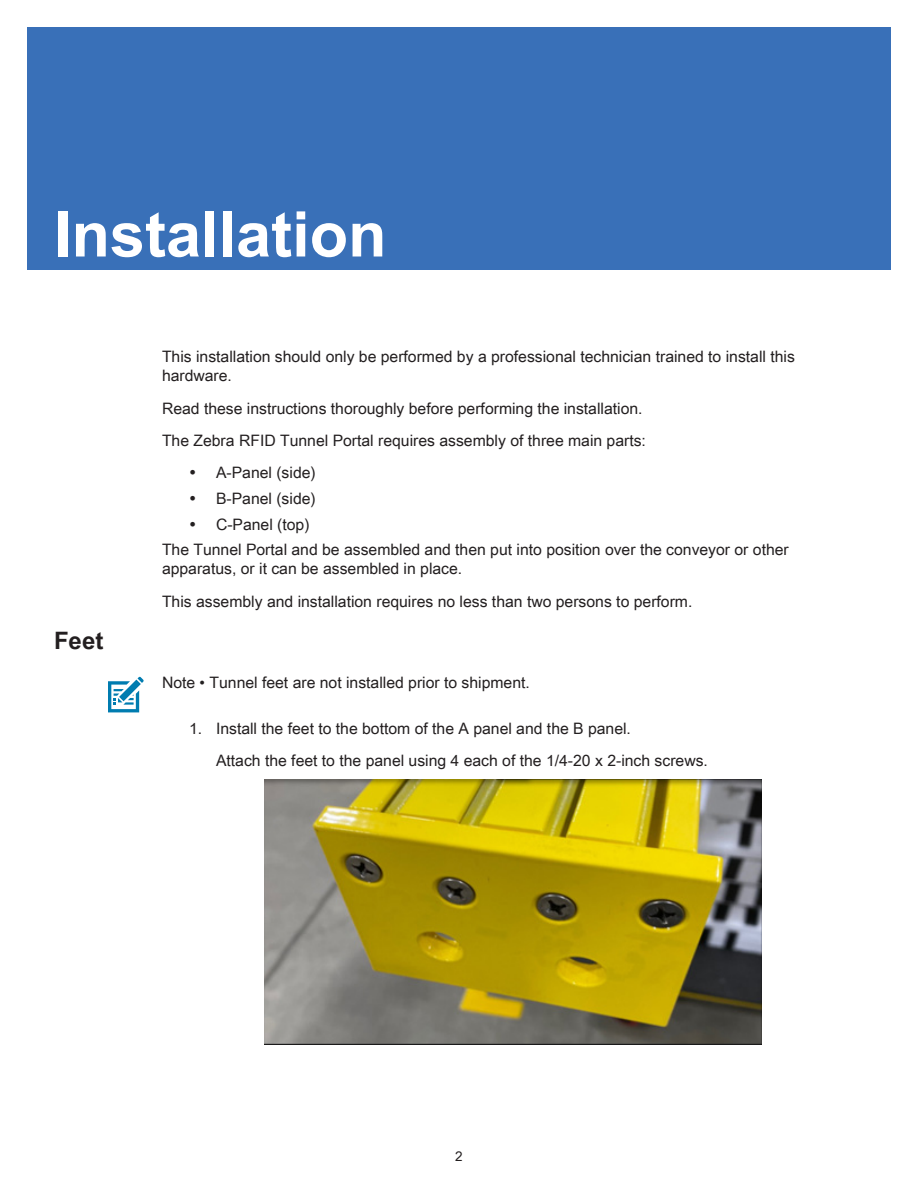
<style>
.page{position:relative;width:918px;height:1188px;background:#fff}
.page>*{position:absolute;margin:0;border:0;box-sizing:border-box;transform-origin:0 0}
.t1_ChapterTitle{font:700 63px "Arial Unicode MS";color:#fff}
._1_Heading1{font:700 24px "Arial Unicode MS";color:#231f20}
.b1_Body1{font:15.75px/18.9px "Arial Unicode MS";color:#231f20}
.b1_Body4{font:15.75px "Arial Unicode MS";color:#231f20}
.t1{font:13.5px "Arial Unicode MS";color:#231f20}
</style>
<div class="page">
<img style="left:264px;top:780px;width:498px;height:264px">
<svg style="left:108px;top:677px;width:36px;height:35px"></svg>
<div style="left:27px;top:27px;width:864px;height:243px;background:#3970b8"></div>
<p class="t1_ChapterTitle" style="left:54px;top:188px;width:334px">Installation</p>
<p class="_1_Heading1" style="left:54px;top:623px;width:51px">Feet</p>
<p class="b1_Body1" style="left:162px;top:347px;width:634px">This installation should only be performed by a professional technician trained to install this hardware.</p>
<p class="b1_Body1" style="left:162px;top:398px;width:482px">Read these instructions thoroughly before performing the installation.</p>
<p class="b1_Body1" style="left:162px;top:431px;width:486px">The Zebra RFID Tunnel Portal requires assembly of three main parts:</p>
<p class="b1_Body1" style="left:216px;top:463px;width:101px">A-Panel (side)</p>
<p class="b1_Body1" style="left:216px;top:489px;width:101px">B-Panel (side)</p>
<p class="b1_Body1" style="left:216px;top:514px;width:95px">C-Panel (top)</p>
<p class="b1_Body1" style="left:162px;top:540px;width:628px">The Tunnel Portal and be assembled and then put into position over the conveyor or other apparatus, or it can be assembled in place.</p>
<p class="b1_Body1" style="left:162px;top:591px;width:532px">This assembly and installation requires no less than two persons to perform.</p>
<p class="b1_Body1" style="left:162px;top:673px;width:369px">Note • Tunnel feet are not installed prior to shipment.</p>
<p class="b1_Body1" style="left:189px;top:719px;width:444px">1. Install the feet to the bottom of the A panel and the B panel.</p>
<p class="b1_Body4" style="left:216px;top:749px;width:494px">Attach the feet to the panel using 4 each of the 1/4-20 x 2-inch screws.</p>
<p class="t1" style="left:455px;top:1146px;width:9px">2</p>
</div>
